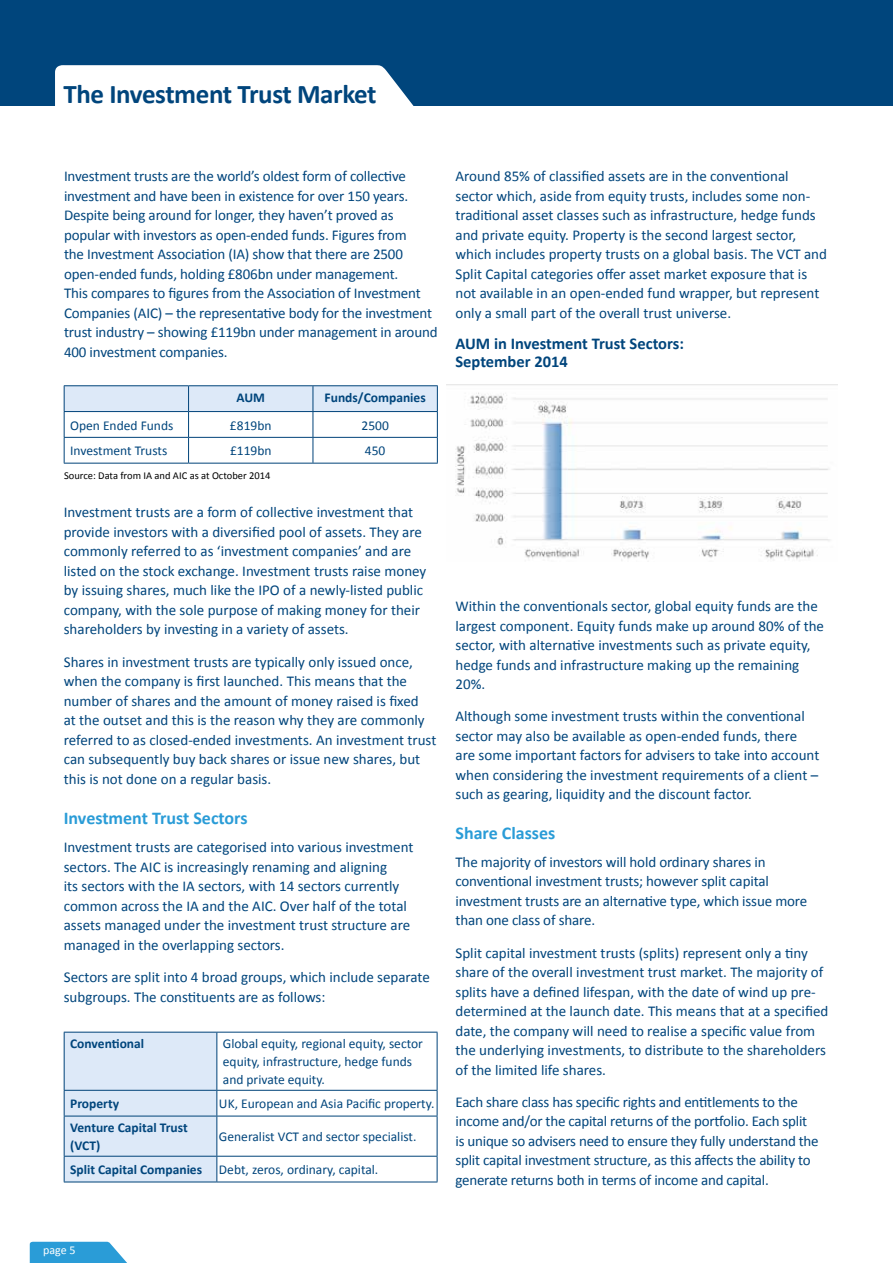
<style>
.page{position:relative;width:893px;height:1263px;background:#fff}
.page>*{position:absolute;margin:0;border:0;box-sizing:border-box;transform-origin:0 0}
.t1{font:700 27px "Calibri";letter-spacing:-.015em;color:#00457c}
.t2{font:700 18px "Calibri";color:#2a9cd7}
.t3{font:700 16.5px/18px "Calibri";color:#00457c}
.t4{font:15px/19.5px "Calibri";color:#00457c}
.t5{font:13.5px/18px "Calibri";color:#00457c}
.t6{font:700 13.5px/18px "Calibri";color:#00457c}
.t7{font:13.5px "Calibri";color:#004379}
.t8{font:12px "Calibri";color:#fff}
.t9{font:10.5px "Calibri";color:#000}
.s1{font-weight:700}
</style>
<div class="page">
<div style="left:0;top:0;width:893px;height:106px;background:#00457c"></div>
<svg style="left:55px;top:65px;width:359px;height:41px;background:#f2f5f8"></svg>
<hr style="left:64px;top:463px;width:125px;height:1px;background:#004379">
<hr style="left:189px;top:463px;width:124px;height:1px;background:#004379">
<hr style="left:313px;top:463px;width:125px;height:1px;background:#004379">
<hr style="left:64px;top:385px;width:125px;height:1px;background:#004379">
<hr style="left:189px;top:385px;width:124px;height:1px;background:#004379">
<hr style="left:313px;top:385px;width:125px;height:1px;background:#004379">
<svg style="left:64px;top:386px;width:374px;height:77px"></svg>
<div style="left:64px;top:1032px;width:153px;height:58px;background:#dde9f8"></div>
<hr style="left:217px;top:1090px;width:220px;height:1px;background:#004379">
<svg style="left:437px;top:1091px;width:1px;height:25px"></svg>
<hr style="left:217px;top:1116px;width:220px;height:1px;background:#004379">
<hr style="left:437px;top:1116px;width:1px;height:40px;background:#004379">
<hr style="left:217px;top:1156px;width:220px;height:1px;background:#004379">
<svg style="left:64px;top:1090px;width:153px;height:91px;background:#d3e1f2"></svg>
<svg style="left:437px;top:1156px;width:1px;height:25px"></svg>
<hr style="left:64px;top:1181px;width:153px;height:1px;background:#004379">
<hr style="left:217px;top:1181px;width:220px;height:1px;background:#004379">
<hr style="left:64px;top:1032px;width:153px;height:1px;background:#004379">
<hr style="left:64px;top:1032px;width:1px;height:58px;background:#004379">
<hr style="left:217px;top:1032px;width:220px;height:1px;background:#004379">
<hr style="left:216px;top:1032px;width:1px;height:58px;background:#004379">
<hr style="left:437px;top:1032px;width:1px;height:58px;background:#004379">
<img style="left:446px;top:384px;width:392px;height:177px">
<svg style="left:30px;top:1241px;width:97px;height:22px;background:#44a8db"></svg>
<h1 class="t1" style="left:64px;top:77px;width:315px">The Investment Trust Market</h1>
<p class="t4" style="left:64px;top:167px;width:375px">Investment trusts are the world’s oldest form of collective investment and have been in existence for over 150 years.<br>Despite being around for longer, they haven’t proved as popular with investors as open-ended funds. Figures from<br>the Investment Association (IA) show that there are 2500 open-ended funds, holding £806bn under management.<br>This compares to figures from the Association of Investment Companies (AIC) – the representative body for the investment trust industry – showing £119bn under management in around 400 investment companies.</p>
<p class="t6" style="left:236px;top:388px;width:30px">AUM</p>
<p class="t6" style="left:325px;top:388px;width:103px">Funds/Companies</p>
<p class="t5" style="left:70px;top:416px;width:105px">Open Ended Funds</p>
<p class="t5" style="left:230px;top:416px;width:43px">£819bn</p>
<p class="t7" style="left:361px;top:416px;width:29px">2500</p>
<p class="t5" style="left:70px;top:442px;width:99px">Investment Trusts</p>
<p class="t5" style="left:230px;top:442px;width:43px">£119bn</p>
<p class="t5" style="left:365px;top:442px;width:22px">450</p>
<p class="t9" style="left:64px;top:469px;width:208px">Source: Data from IA and AIC as at October 2014</p>
<p class="t4" style="left:64px;top:503px;width:364px">Investment trusts are a form of collective investment that provide investors with a diversified pool of assets. They are commonly referred to as ‘investment companies’ and are listed on the stock exchange. Investment trusts raise money by issuing shares, much like the IPO of a newly-listed public company, with the sole purpose of making money for their shareholders by investing in a variety of assets.</p>
<p class="t4" style="left:64px;top:652px;width:374px">Shares in investment trusts are typically only issued once, when the company is first launched. This means that the number of shares and the amount of money raised is fixed<br>at the outset and this is the reason why they are commonly referred to as closed-ended investments. An investment trust can subsequently buy back shares or issue new shares, but this is not done on a regular basis.</p>
<p class="t2" style="left:64px;top:807px;width:185px">Investment Trust Sectors</p>
<p class="t4" style="left:64px;top:838px;width:351px">Investment trusts are categorised into various investment sectors. The AIC is increasingly renaming and aligning<br>its sectors with the IA sectors, with 14 sectors currently common across the IA and the AIC. Over half of the total assets managed under the investment trust structure are managed in the overlapping sectors.</p>
<p class="t4" style="left:64px;top:967px;width:368px">Sectors are split into 4 broad groups, which include separate subgroups. The constituents are as follows:</p>
<p class="t6" style="left:70px;top:1035px;width:76px">Conventional</p>
<p class="t5" style="left:223px;top:1035px;width:202px">Global equity, regional equity, sector equity, infrastructure, hedge funds and private equity.</p>
<p class="t6" style="left:70px;top:1095px;width:50px">Property</p>
<p class="t5" style="left:219px;top:1095px;width:217px">UK, European and Asia Pacific property.</p>
<p class="t6" style="left:70px;top:1119px;width:119px">Venture Capital Trust (VCT)</p>
<p class="t5" style="left:219px;top:1128px;width:199px">Generalist VCT and sector specialist.</p>
<p class="t5" style="left:70px;top:1161px;width:310px"><span class="s1">Split Capital Companies</span> Debt, zeros, ordinary, capital.</p>
<p class="t4" style="left:455px;top:167px;width:373px">Around 85% of classified assets are in the conventional sector which, aside from equity trusts, includes some non&shy;traditional asset classes such as infrastructure, hedge funds and private equity. Property is the second largest sector, which includes property trusts on a global basis. The VCT and Split Capital categories offer asset market exposure that is not available in an open-ended fund wrapper, but represent only a small part of the overall trust universe.</p>
<p class="t3" style="left:455px;top:334px;width:230px">AUM in Investment Trust Sectors:<br>September 2014</p>
<p class="t4" style="left:455px;top:596px;width:370px">Within the conventionals sector, global equity funds are the largest component. Equity funds make up around 80% of the sector, with alternative investments such as private equity, hedge funds and infrastructure making up the remaining 20%.</p>
<p class="t4" style="left:455px;top:707px;width:365px">Although some investment trusts within the conventional sector may also be available as open-ended funds, there are some important factors for advisers to take into account when considering the investment requirements of a client – such as gearing, liquidity and the discount factor.</p>
<p class="t2" style="left:455px;top:821px;width:101px">Share Classes</p>
<p class="t4" style="left:455px;top:852px;width:353px">The majority of investors will hold ordinary shares in conventional investment trusts; however split capital investment trusts are an alternative type, which issue more than one class of share.</p>
<p class="t4" style="left:455px;top:943px;width:374px">Split capital investment trusts (splits) represent only a tiny share of the overall investment trust market. The majority of splits have a defined lifespan, with the date of wind up pre&shy;determined at the launch date. This means that at a specified date, the company will need to realise a specific value from the underlying investments, to distribute to the shareholders of the limited life shares.</p>
<p class="t4" style="left:455px;top:1092px;width:365px">Each share class has specific rights and entitlements to the income and/or the capital returns of the portfolio. Each split is unique so advisers need to ensure they fully understand the split capital investment structure, as this affects the ability to generate returns both in terms of income and capital.</p>
<p class="t8" style="left:43px;top:1243px;width:34px">page 5</p>
</div>
